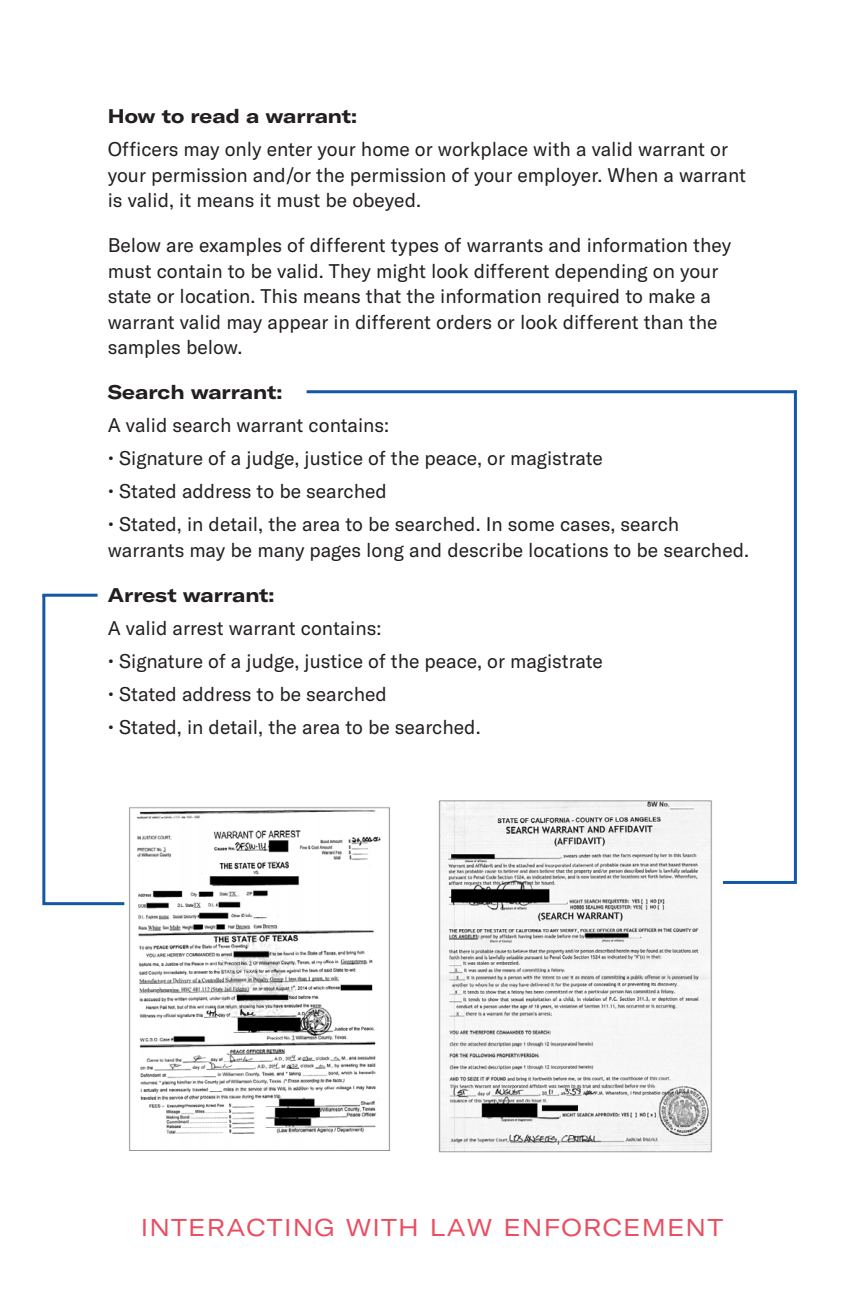
<style>
.page{position:relative;width:864px;height:1296px;background:#fff}
.page>*{position:absolute;margin:0;border:0;box-sizing:border-box;transform-origin:0 0}
.Article_Head{font:expanded 24px "GT America";letter-spacing:.05em;color:#e94e61}
.t1{font:19.5px/25.5px "GT America";color:#231f20}
.t2{font:700 expanded 19.5px "GT America";color:#231f20}
</style>
<div class="page">
<hr style="left:704px;top:881px;width:93px;height:3px;background:#1357a7">
<hr style="left:307px;top:390px;width:490px;height:3px;background:#1357a7">
<img style="left:129px;top:807px;width:261px;height:344px">
<svg style="left:42px;top:593px;width:83px;height:313px"></svg>
<hr style="left:42px;top:594px;width:56px;height:3px;background:#1357a7">
<hr style="left:794px;top:391px;width:3px;height:490px;background:#1357a7">
<img style="left:438px;top:800px;width:285px;height:353px">
<p class="t2" style="left:108px;top:104px;width:251px">How to read a warrant:</p>
<p class="t1" style="left:108px;top:137px;width:640px">Officers may only enter your home or workplace with a valid warrant or your permission and/or the permission of your employer. When a warrant is valid, it means it must be obeyed.</p>
<p class="t1" style="left:108px;top:233px;width:625px">Below are examples of different types of warrants and information they must contain to be valid. They might look different depending on your state or location. This means that the information required to make a warrant valid may appear in different orders or look different than the samples below.</p>
<p class="t2" style="left:108px;top:380px;width:176px">Search warrant:</p>
<p class="t1" style="left:108px;top:413px;width:283px">A valid search warrant contains:</p>
<p class="t1" style="left:108px;top:446px;width:497px">• Signature of a judge, justice of the peace, or magistrate</p>
<p class="t1" style="left:108px;top:479px;width:281px">• Stated address to be searched</p>
<p class="t1" style="left:108px;top:512px;width:643px">• Stated, in detail, the area to be searched. In some cases, search warrants may be many pages long and describe locations to be searched.</p>
<p class="t2" style="left:108px;top:583px;width:168px">Arrest warrant:</p>
<p class="t1" style="left:108px;top:615px;width:275px">A valid arrest warrant contains:</p>
<p class="t1" style="left:108px;top:648px;width:497px">• Signature of a judge, justice of the peace, or magistrate</p>
<p class="t1" style="left:108px;top:681px;width:281px">• Stated address to be searched</p>
<p class="t1" style="left:108px;top:714px;width:374px">• Stated, in detail, the area to be searched.</p>
<p class="Article_Head" style="left:141px;top:1213px;width:584px">INTERACTING WITH LAW ENFORCEMENT</p>
</div>
